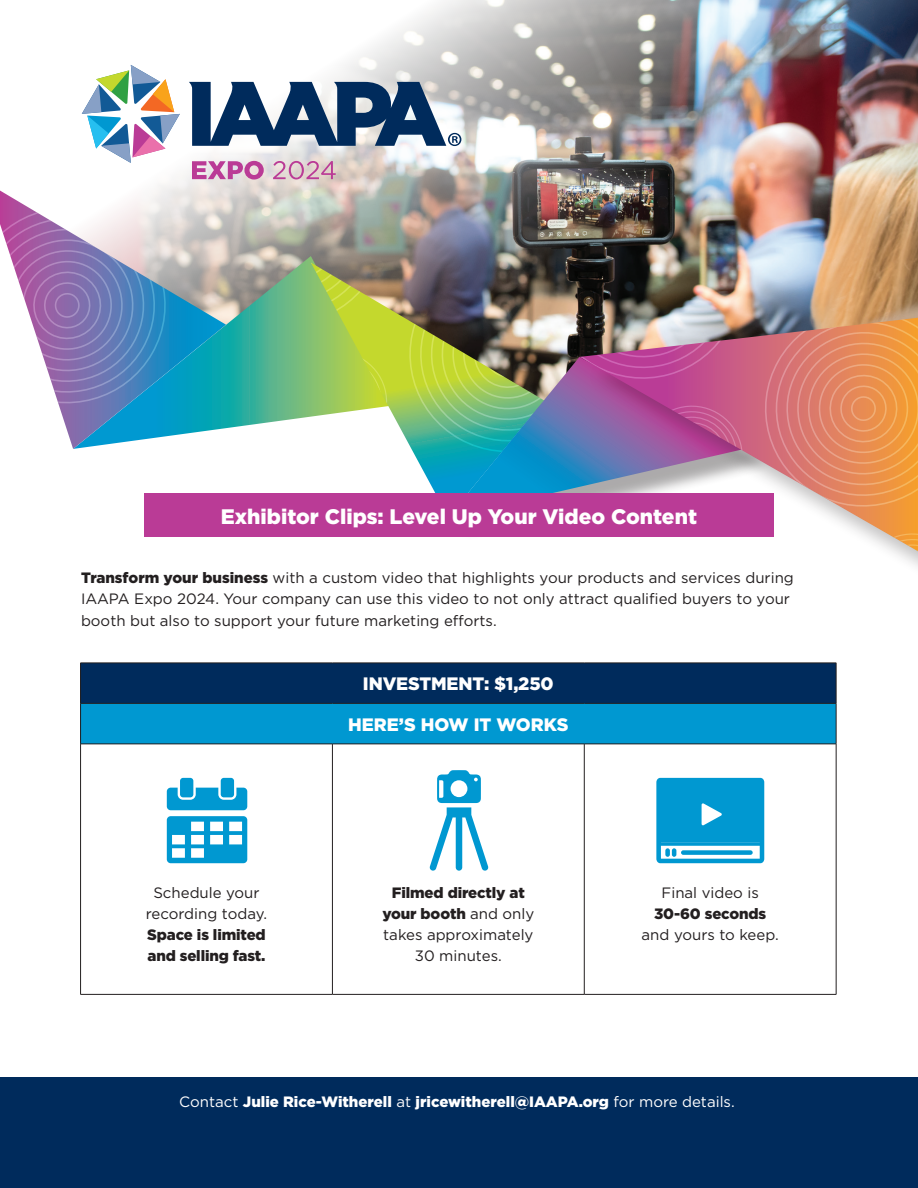
<style>
.page{position:relative;width:918px;height:1188px;background:#fff}
.page>*{position:absolute;margin:0;border:0;box-sizing:border-box;transform-origin:0 0}
.t1{font:900 21px "Gotham";color:#fff}
.t2{font:900 18px "Gotham";letter-spacing:-.01em;color:#fff}
.t3{font:15px/21px "Gotham";color:#231f20;text-align:center}
.t4{font:900 15px "Gotham";color:#fff}
.t5{font:900 15px/21px "Gotham";letter-spacing:-.01em;color:#231f20}
.s1{font-weight:900}
.s2{font-weight:400}
</style>
<div class="page">
<div style="left:81px;top:663px;width:755px;height:40px;background:#002b5c"></div>
<div style="left:81px;top:703px;width:755px;height:41px;background:#0098d1"></div>
<hr style="left:80px;top:663px;width:252px;height:1px;background:#231f20">
<hr style="left:80px;top:663px;width:1px;height:40px;background:#231f20">
<hr style="left:332px;top:663px;width:252px;height:1px;background:#231f20">
<hr style="left:584px;top:663px;width:252px;height:1px;background:#231f20">
<hr style="left:836px;top:663px;width:1px;height:40px;background:#231f20">
<hr style="left:80px;top:704px;width:1px;height:40px;background:#231f20">
<hr style="left:836px;top:704px;width:1px;height:40px;background:#231f20">
<hr style="left:80px;top:703px;width:252px;height:1px;background:#231f20">
<hr style="left:332px;top:703px;width:252px;height:1px;background:#231f20">
<hr style="left:584px;top:703px;width:252px;height:1px;background:#231f20">
<hr style="left:80px;top:744px;width:252px;height:1px;background:#231f20">
<hr style="left:80px;top:744px;width:1px;height:250px;background:#231f20">
<hr style="left:584px;top:744px;width:252px;height:1px;background:#231f20">
<hr style="left:836px;top:744px;width:1px;height:250px;background:#231f20">
<hr style="left:80px;top:994px;width:252px;height:1px;background:#231f20">
<hr style="left:584px;top:994px;width:252px;height:1px;background:#231f20">
<hr style="left:332px;top:744px;width:252px;height:1px;background:#231f20">
<hr style="left:332px;top:744px;width:1px;height:250px;background:#231f20">
<hr style="left:584px;top:744px;width:1px;height:250px;background:#231f20">
<hr style="left:332px;top:994px;width:252px;height:1px;background:#231f20">
<img style="left:0;top:0;width:918px;height:357px">
<svg style="left:226px;top:256px;width:164px;height:173px;background:#6bb294"></svg>
<svg style="left:179px;top:191px;width:47px;height:244px;background:#6bb4bf"></svg>
<svg style="left:173px;top:191px;width:6px;height:245px"></svg>
<svg style="left:0;top:191px;width:173px;height:258px"></svg>
<img style="left:311px;top:263px;width:233px;height:231px">
<img style="left:448px;top:357px;width:131px;height:137px">
<svg style="left:579px;top:318px;width:57px;height:176px;background:#856697"></svg>
<svg style="left:636px;top:318px;width:282px;height:233px;background:#d7918b"></svg>
<div style="left:0;top:1078px;width:918px;height:110px;background:#002b5c"></div>
<div style="left:144px;top:494px;width:630px;height:43px;background:#ba3b96"></div>
<svg style="left:167px;top:788px;width:80px;height:22px;background:#1ba2d5"></svg>
<svg style="left:167px;top:816px;width:80px;height:47px"></svg>
<div style="left:180px;top:778px;width:13px;height:19px;background:#0098d1;border-radius:3px"></div>
<div style="left:221px;top:778px;width:13px;height:19px;background:#0098d1;border-radius:3px"></div>
<svg style="left:656px;top:778px;width:108px;height:85px;background:#22a5d7"></svg>
<svg style="left:430px;top:770px;width:58px;height:101px"></svg>
<svg style="left:79px;top:62px;width:104px;height:104px"></svg>
<svg style="left:189px;top:82px;width:272px;height:64px"></svg>
<svg style="left:192px;top:161px;width:144px;height:19px;background:#d39bbd"></svg>
<h1 class="t1" style="left:221px;top:502px;width:478px">Exhibitor Clips: Level Up Your Video Content</h1>
<p class="t3" style="left:81px;top:567px;width:714px;text-align:left"><span class="s1">Transform your business</span> with a custom video that highlights your products and services during<br>IAAPA Expo 2024. Your company can use this video to not only attract qualified buyers to your booth but also to support your future marketing efforts.</p>
<p class="t3" style="left:146px;top:882px;width:123px">Schedule your recording today.</p>
<p class="t5" style="left:147px;top:924px;width:120px">Space is limited and selling fast.</p>
<p class="t2" style="left:363px;top:672px;width:192px">INVESTMENT: $1,250</p>
<p class="t2" style="left:348px;top:712px;width:222px">HERE’S HOW IT WORKS</p>
<p class="t3" style="left:382px;top:882px;width:154px"><span class="s1">Filmed directly at your booth</span> and only takes approximately<br>30 minutes.</p>
<p class="t3" style="left:662px;top:882px;width:99px">Final video is</p>
<p class="t5" style="left:654px;top:903px;width:114px">30-60 seconds</p>
<p class="t3" style="left:642px;top:924px;width:139px">and yours to keep.</p>
<p class="t4" style="left:179px;top:1091px;width:557px"><span class="s2">Contact</span> Julie Rice-Witherell <span class="s2">at</span> jricewitherell@IAAPA.org <span class="s2">for more details.</span></p>
</div>
